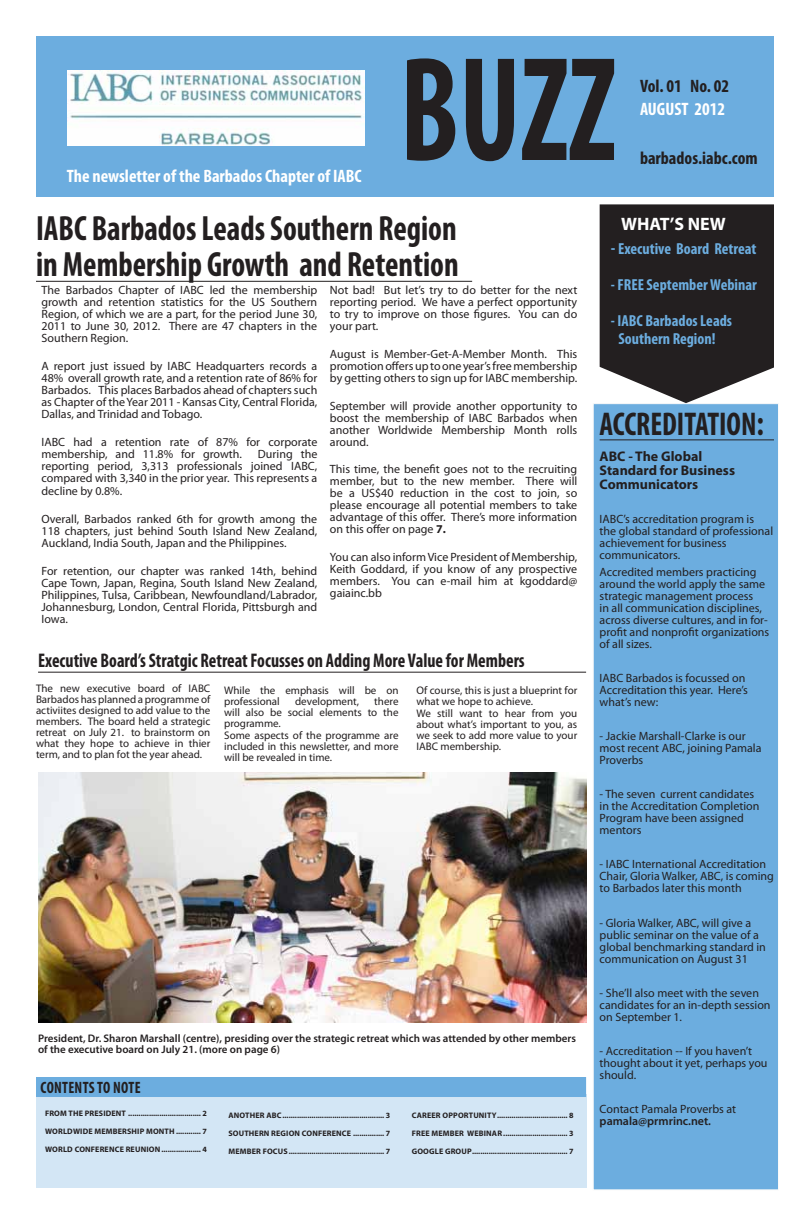
<style>
.page{position:relative;width:810px;height:1224px;background:#fff}
.page>*{position:absolute;margin:0;border:0;box-sizing:border-box;transform-origin:0 0}
.t1{font:700 condensed 150px "Myriad Pro";color:#231f20;scale:.82 1}
.t2{font:700 condensed 35.2px/36px "Myriad Pro";color:#231f20;scale:.91 1}
.t3{font:700 condensed 33px "Myriad Pro";color:#231f20;scale:.91 1}
.t4{font:700 condensed 19.8px "Myriad Pro";color:#231f20;scale:.91 1}
.t5{font:700 condensed 18px "Myriad Pro";color:#fff}
.t6{font:700 condensed 18px "Myriad Pro";color:#231f20}
.t7{font:700 18px "Myriad Pro";color:#fff}
.t8{font:700 condensed 16.5px "Myriad Pro";color:#231f20;scale:.91 1}
.t9{font:700 condensed 16px/18px "Myriad Pro";color:#6caddf;text-align:center}
.t10{font:700 14px/14px "Myriad Pro";color:#231f20}
.t11{font:12px/12px "Myriad Pro";color:#231f20}
.t12{font:11px/11px "Myriad Pro";color:#231f20;text-align:justify}
.t13{font:600 11px/11px "Myriad Pro";color:#231f20}
.t14{font:700 8px "Myriad Pro";letter-spacing:.02em;color:#231f20}
.s1{font-weight:700}
.s2{font-size:18px}
.s3{font-size:35.2px}
.s4{font-weight:600}
.s5{font-weight:600;font-style:italic}
</style>
<div class="page">
<div style="left:36px;top:1094px;width:550px;height:94px;background:#d3e6f5"></div>
<div style="left:593px;top:403px;width:186px;height:787px;background:#6caddf;border:1px solid #f9f9f9"></div>
<div style="left:36px;top:36px;width:738px;height:160px;background:#6caddf"></div>
<hr style="left:36px;top:281px;width:436px;height:1px;background:#231f20">
<hr style="left:38px;top:672px;width:548px;height:1px;background:#231f20">
<svg style="left:600px;top:204px;width:174px;height:199px;background:#373334"></svg>
<hr style="left:600px;top:440px;width:174px;height:1px;background:#231f20">
<div style="left:36px;top:1077px;width:550px;height:20px;background:#6caddf"></div>
<img style="left:67px;top:71px;width:298px;height:75px">
<img style="left:38px;top:773px;width:548px;height:249px">
<h1 class="t1" style="left:400px;top:16px;width:265px">BUZZ</h1>
<h3 class="t6" style="left:640px;top:74px;width:91px">Vol. 01 No. 02</h3>
<h3 class="t5" style="left:640px;top:98px;width:87px">AUGUST 2012</h3>
<h3 class="t6" style="left:640px;top:146px;width:119px">barbados.iabc.com</h3>
<h3 class="t5" style="left:67px;top:165px;width:296px">The newsletter of the Barbados Chapter of IABC</h3>
<h2 class="t2" style="left:36px;top:210px;width:466px">IABC Barbados Leads Southern Region in Membership Growth and Retention</h2>
<p class="t11" style="left:42px;top:284px;width:277px;text-align:justify">The Barbados Chapter of IABC led the membership growth and retention statistics for the US Southern Region, of which we are a part, for the period June 30, 2011 to June 30, 2012. There are 47 chapters in the Southern Region.</p>
<p class="t11" style="left:42px;top:360px;width:277px;text-align:justify">A report just issued by IABC Headquarters records a 48% overall growth rate, and a retention rate of 86% for Barbados. This places Barbados ahead of chapters such as Chapter of the Year 2011 - Kansas City, Central Florida, Dallas, and Trinidad and Tobago.</p>
<p class="t11" style="left:42px;top:435px;width:277px">IABC had a retention rate of 87% for corporate membership, and 11.8% for growth.</p>
<p class="t11" style="left:42px;top:447px;width:277px;text-align:justify;text-indent:216px">During the reporting period, 3,313 professionals joined IABC, compared with 3,340 in the prior year. This represents a</p>
<p class="t11" style="left:42px;top:485px;width:82px">decline by 0.8%.</p>
<p class="t11" style="left:42px;top:513px;width:277px;text-align:justify">Overall, Barbados ranked 6th for growth among the 118 chapters, just behind South Island New Zealand, Auckland, India South, Japan and the Philippines.</p>
<p class="t11" style="left:42px;top:564px;width:277px;text-align:justify">For retention, our chapter was ranked 14th, behind Cape Town, Japan, Regina, South Island New Zealand, Philippines, Tulsa, Caribbean, Newfoundland/Labrador, Johannesburg, London, Central Florida, Pittsburgh and Iowa.</p>
<p class="t11" style="left:330px;top:284px;width:249px;text-align:justify">Not bad! But let’s try to do better for the next reporting period. We have a perfect opportunity to try to improve on those figures. You can do your part.</p>
<p class="t11" style="left:330px;top:348px;width:249px;text-align:justify">August is Member-Get-A-Member Month. This promotion offers up to one year’s free membership by getting others to sign up for IABC membership.</p>
<p class="t11" style="left:330px;top:399px;width:249px;text-align:justify">September will provide another opportunity to boost the membership of IABC Barbados when another Worldwide Membership Month rolls around.</p>
<p class="t11" style="left:330px;top:463px;width:249px;text-align:justify">This time, the benefit goes not to the recruiting member, but to the new member. There will be a US$40 reduction in the cost to join, so please encourage all potential members to take advantage of this offer. There’s more information on this offer on page <span class="s1">7.</span></p>
<p class="t11" style="left:330px;top:551px;width:249px;text-align:justify">You can also inform Vice President of Membership, Keith Goddard, if you know of any prospective members. You can e-mail him at kgoddard@ gaiainc.bb</p>
<h3 class="t4" style="left:38px;top:648px;width:536px">Executive Board’s Stratgic Retreat Focusses on Adding More Value for Members</h3>
<p class="t12" style="left:36px;top:683px;width:176px">The new executive board of IABC Barbados has planned a programme of activiites designed to add value to the members. The board held a strategic retreat on July 21. to brainstorm on what they hope to achieve in thier term, and to plan fot the year ahead.</p>
<p class="t12" style="left:224px;top:684px;width:176px">While the emphasis will be on professional</p>
<p class="t12" style="left:224px;top:695px;width:176px;text-indent:150px">there will also be social elements to the programme.</p>
<p class="t12" style="left:224px;top:730px;width:176px">Some aspects of the programme are included in this newsletter, and more will be revealed in time.</p>
<p class="t12" style="left:295px;top:695px;width:65px">development,</p>
<p class="t12" style="left:416px;top:684px;width:162px">Of course, this is just a blueprint for what we hope to achieve.</p>
<p class="t12" style="left:416px;top:708px;width:162px">We still want to hear from you about what’s important to you, as we seek to add more value to your IABC membership.</p>
<p class="t13" style="left:38px;top:1033px;width:540px">President, Dr. Sharon Marshall (centre), presiding over the strategic retreat which was attended by other members of the executive board on July 21. (more on page 6)</p>
<h3 class="t8" style="left:41px;top:1078px;width:16px">Contents</h3>
<h3 class="t8" style="left:97px;top:1078px;width:26px">to note</h3>
<p class="t14" style="left:45px;top:1108px;width:163px">FROM THE PRESIDENT ................................... 2</p>
<p class="t14" style="left:45px;top:1126px;width:41px">worldwide</p>
<p class="t14" style="left:94px;top:1126px;width:38px">MEMBERship</p>
<p class="t14" style="left:146px;top:1126px;width:7px">month</p>
<p class="t14" style="left:176px;top:1126px;width:32px">............ 7</p>
<p class="t14" style="left:45px;top:1144px;width:102px">WORLD CONFERENCE reunion</p>
<p class="t14" style="left:161px;top:1144px;width:47px">................... 4</p>
<p class="t14" style="left:228px;top:1110px;width:12px">another</p>
<p class="t14" style="left:266px;top:1110px;width:125px">ABC................................................. 3</p>
<p class="t14" style="left:228px;top:1128px;width:163px">SOUTHERN REGION CONFERENCE ............... 7</p>
<p class="t14" style="left:228px;top:1146px;width:163px">MEMBER FOCUS.............................................. 7</p>
<p class="t14" style="left:412px;top:1110px;width:163px">CAREER OPPORTUNITY.................................. 8</p>
<p class="t14" style="left:412px;top:1128px;width:163px">FREE MEMBER WEBINAR............................... 3</p>
<p class="t14" style="left:412px;top:1146px;width:163px">GOOGLE GROUP.............................................. 7</p>
<h3 class="t7" style="left:621px;top:212px;width:106px">WHAT’S NEW</h3>
<h3 class="t9" style="left:611px;top:239px;width:147px"><span class="s2">-</span> Executive Board Retreat</h3>
<h3 class="t9" style="left:611px;top:275px;width:148px">- FREE September Webinar</h3>
<h3 class="t9" style="left:611px;top:311px;width:123px">- IABC Barbados Leads<br>Southern Region!</h3>
<h3 class="t3" style="left:600px;top:403px;width:182px">ACCREDITATION<span class="s3">:</span></h3>
<p class="t10" style="left:600px;top:449px;width:137px">ABC - The Global<br>Standard for Business<br>Communicators</p>
<p class="t11" style="left:600px;top:513px;width:175px">IABC’s accreditation program is the global standard of professional achievement for business communicators.</p>
<p class="t11" style="left:600px;top:566px;width:171px">Accredited members practicing around the world apply the same strategic management process<br>in all communication disciplines, across diverse cultures, and in for&shy;profit and nonprofit organizations of all sizes.</p>
<p class="t11" style="left:600px;top:672px;width:150px">IABC Barbados is focussed on<br>Accreditation this year. Here’s what’s new:</p>
<p class="t11" style="left:600px;top:730px;width:163px">- Jackie Marshall-Clarke is our most recent ABC, joining Pamala<br>Proverbs</p>
<p class="t11" style="left:600px;top:788px;width:161px">- The seven current candidates in the Accreditation Completion<br>Program have been assigned mentors</p>
<p class="t11" style="left:600px;top:858px;width:176px">- IABC International Accreditation<br>Chair, Gloria Walker, ABC, is coming to Barbados later this month</p>
<p class="t11" style="left:600px;top:916px;width:168px">- Gloria Walker, ABC, will give a public seminar on the value of a global benchmarking standard in communication on August 31</p>
<p class="t11" style="left:600px;top:986px;width:172px">- She’ll also meet with the seven candidates for an in-depth session on September 1.</p>
<p class="t11" style="left:600px;top:1044px;width:169px">- Accreditation -- If you haven’t thought about it yet, perhaps you should.</p>
<p class="t11" style="left:600px;top:1103px;width:138px">Contact Pamala Proverbs at <span class="s4">pamala@prmrinc.net</span><span class="s5">.</span></p>
</div>
